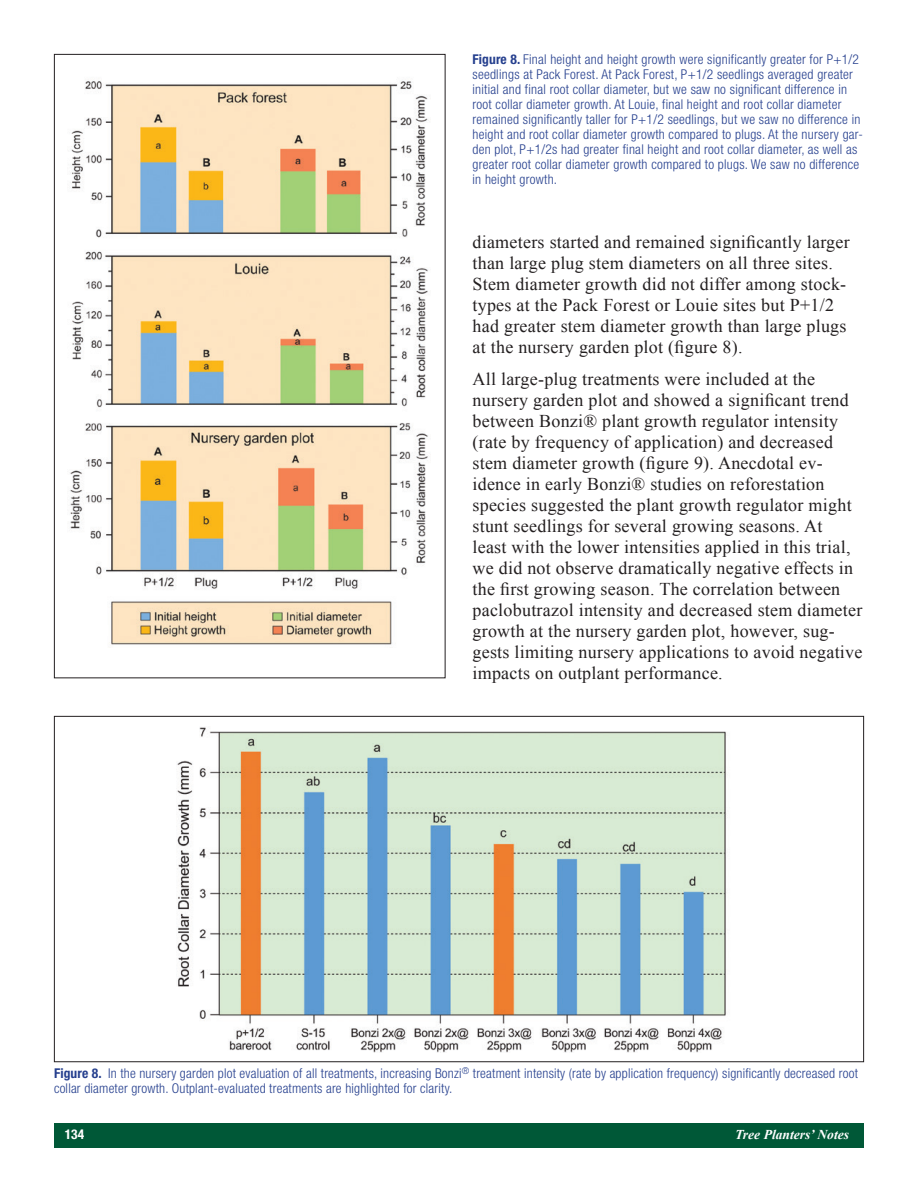
<style>
.page{position:relative;width:918px;height:1188px;background:#fff}
.page>*{position:absolute;margin:0;border:0;box-sizing:border-box;transform-origin:0 0}
.t1{font:18px/21px "Times New Roman";letter-spacing:.015em;color:#231f20}
.Captions{font:300 condensed 13.5px/15px "Helvetica Neue LT Std";letter-spacing:.02em;color:#253f8e}
.t2{font:italic 700 13.5px "Times New Roman";color:#fff}
.t3{font:700 condensed 13.5px "Helvetica Neue LT Std";color:#fff}
.s1{font-weight:700}
</style>
<div class="page">
<div style="left:54px;top:1123px;width:810px;height:25px;background:#005837"></div>
<img style="left:70px;top:81px;width:358px;height:564px">
<img style="left:177px;top:727px;width:549px;height:325px">
<p class="Captions" style="left:473px;top:51px;width:392px"><span class="s1">Figure 8.</span> Final height and height growth were significantly greater for P+1/2 seedlings at Pack Forest. At Pack Forest, P+1/2 seedlings averaged greater initial and final root collar diameter, but we saw no significant difference in root collar diameter growth. At Louie, final height and root collar diameter remained significantly taller for P+1/2 seedlings, but we saw no difference in height and root collar diameter growth compared to plugs. At the nursery gar&shy;den plot, P+1/2s had greater final height and root collar diameter, as well as greater root collar diameter growth compared to plugs. We saw no difference in height growth.</p>
<p class="t1" style="left:472px;top:231px;width:379px">diameters started and remained significantly larger than large plug stem diameters on all three sites.<br>Stem diameter growth did not differ among stock&shy;types at the Pack Forest or Louie sites but P+1/2 had greater stem diameter growth than large plugs at the nursery garden plot (figure 8).</p>
<p class="t1" style="left:472px;top:368px;width:392px">All large-plug treatments were included at the nursery garden plot and showed a significant trend between Bonzi® plant growth regulator intensity (rate by frequency of application) and decreased stem diameter growth (figure 9). Anecdotal ev&shy;idence in early Bonzi® studies on reforestation species suggested the plant growth regulator might stunt seedlings for several growing seasons. At<br>least with the lower intensities applied in this trial, we did not observe dramatically negative effects in the first growing season. The correlation between paclobutrazol intensity and decreased stem diameter growth at the nursery garden plot, however, sug&shy;gests limiting nursery applications to avoid negative impacts on outplant performance.</p>
<p class="Captions" style="left:54px;top:1066px;width:805px"><span class="s1">Figure 8.</span> In the nursery garden plot evaluation of all treatments, increasing Bonzi<sup>®</sup> treatment intensity (rate by application frequency) significantly decreased root collar diameter growth. Outplant-evaluated treatments are highlighted for clarity.</p>
<p class="t3" style="left:65px;top:1126px;width:21px">134</p>
<p class="t2" style="left:735px;top:1125px;width:115px">Tree Planters’ Notes</p>
</div>
